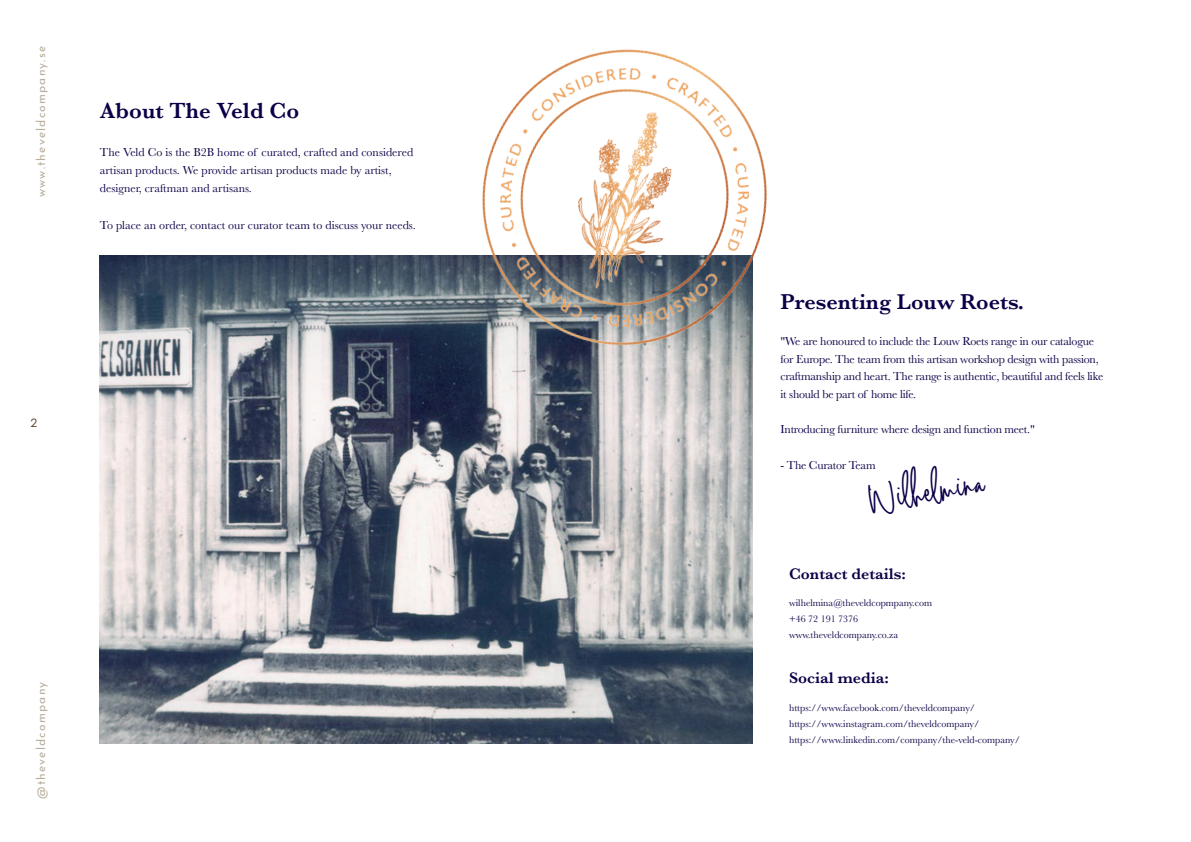
<style>
.page{position:relative;width:1191px;height:842px;background:#fff}
.page>*{position:absolute;margin:0;border:0;box-sizing:border-box;transform-origin:0 0}
.t1{font:25px "Hastery Signature";color:#0a0047}
.t2{font:600 22.8px "Baskerville";color:#0a0047}
.t3{font:600 22.2px "Baskerville";color:#0a0047}
.t4{font:600 16px "Baskerville";color:#0a0047}
.t5{font:12px/17.7px "Baskerville";letter-spacing:-.02em;color:#0a0047}
.t6{font:12px/18.2px "Baskerville";color:#0a0047}
.t7{font:12px "Josefin Sans";letter-spacing:.1em;color:#b9ae9d}
.t8{font:12px "Draft B";color:#5a4129}
.t9{font:10px/16px "Baskerville";color:#0a0047}
</style>
<div class="page">
<img style="left:100px;top:255px;width:653px;height:488px">
<img style="left:423px;top:49px;width:344px;height:337px">
<p class="t7" style="left:31px;top:197px;width:153px;rotate:-90deg">www.theveldcompany.se</p>
<h2 class="t2" style="left:100px;top:95px;width:201px">About The Veld Co</h2>
<p class="t6" style="left:100px;top:143px;width:315px">The Veld Co is the B2B home of curated, crafted and considered artisan products. We provide artisan products made by artist, designer, craftman and artisans.</p>
<p class="t6" style="left:100px;top:216px;width:317px">To place an order, contact our curator team to discuss your needs.</p>
<p class="t8" style="left:31px;top:415px;width:8px">2</p>
<p class="t7" style="left:31px;top:799px;width:118px;rotate:-90deg">@theveldcompany</p>
<h3 class="t3" style="left:780px;top:287px;width:245px">Presenting Louw Roets.</h3>
<p class="t5" style="left:780px;top:332px;width:324px">"We are honoured to include the Louw Roets range in our catalogue for Europe. The team from this artisan workshop design with passion, craftmanship and heart. The range is authentic, beautiful and feels like it should be part of home life.</p>
<p class="t5" style="left:780px;top:421px;width:256px">Introducing furniture where design and function meet."</p>
<p class="t5" style="left:780px;top:456px;width:97px">- The Curator Team</p>
<h1 class="t1" style="left:868px;top:485px;width:116px;rotate:-8deg">Wilhelmina</h1>
<h3 class="t4" style="left:789px;top:562px;width:119px">Contact details:</h3>
<p class="t9" style="left:789px;top:595px;width:144px">wilhelmina@theveldcopmpany.com +46 72 191 7376 www.theveldcompany.co.za</p>
<h3 class="t4" style="left:789px;top:667px;width:101px">Social media:</h3>
<p class="t9" style="left:789px;top:700px;width:232px">https://www.facebook.com/theveldcompany/ https://www.instagram.com/theveldcompany/ https://www.linkedin.com/company/the-veld-company/</p>
</div>
